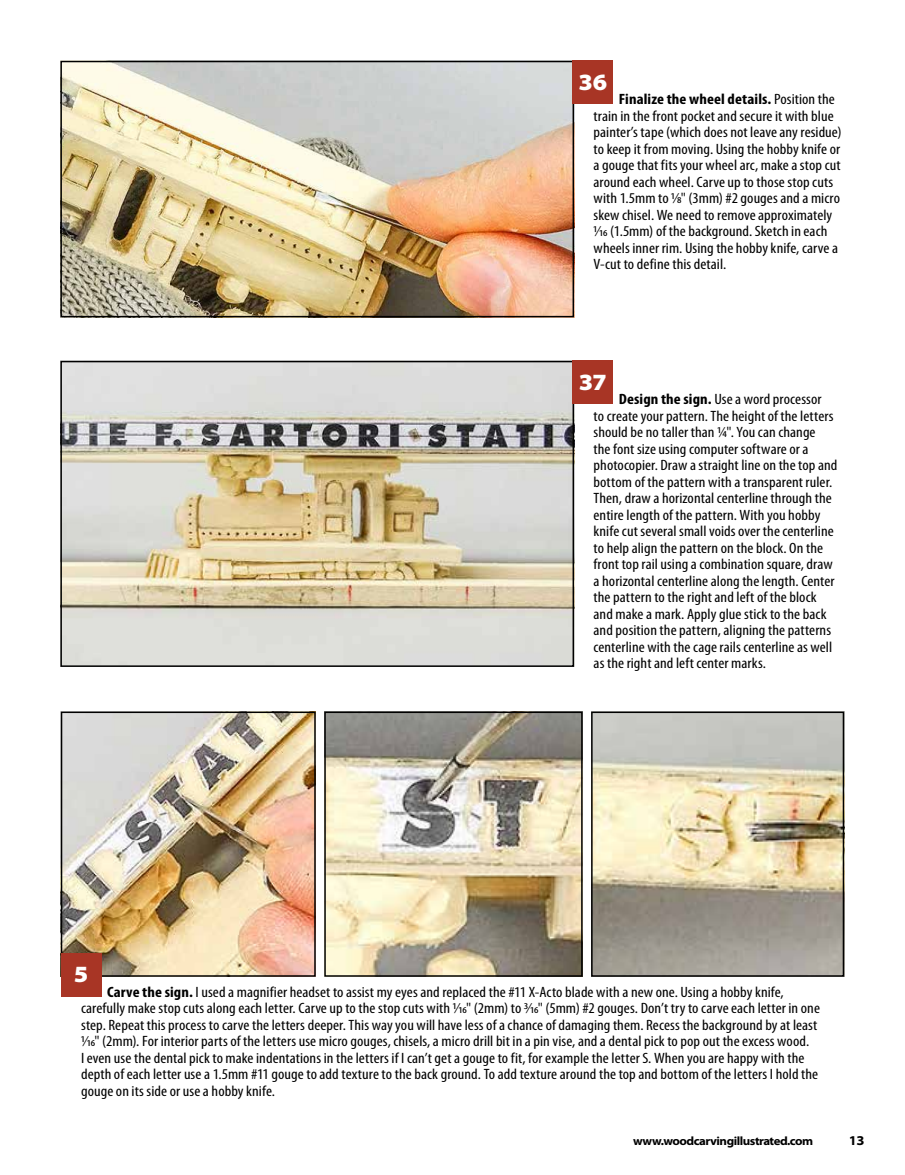
<style>
.page{position:relative;width:905px;height:1175px;background:#fff}
.page>*{position:absolute;margin:0;border:0;box-sizing:border-box;transform-origin:0 0}
.t1{font:900 semi-expanded 23.4px "Myriad Pro";color:#fff}
.t2{font:condensed 15px/16.5px "Myriad Pro";letter-spacing:.005em;color:#000;scale:1.1 1}
.t3{font:700 semi-expanded 13.5px "Myriad Pro";color:#000}
.t4{font:700 semi-expanded 12px "Myriad Pro";letter-spacing:-.04em;color:#000}
.s1{font-weight:700}
</style>
<div class="page">
<img style="left:64px;top:714px;width:249px;height:259px">
<div style="left:61px;top:711px;width:255px;height:265px;border:2px solid #000"></div>
<div style="left:61px;top:953px;width:40px;height:43px;background:#a83525"></div>
<img style="left:63px;top:64px;width:508px;height:250px">
<div style="left:60px;top:61px;width:514px;height:256px;border:2px solid #000"></div>
<div style="left:572px;top:61px;width:41px;height:43px;background:#a83525"></div>
<img style="left:63px;top:364px;width:508px;height:300px">
<div style="left:60px;top:361px;width:514px;height:306px;border:2px solid #000"></div>
<div style="left:572px;top:361px;width:41px;height:43px;background:#a83525"></div>
<img style="left:327px;top:714px;width:252px;height:259px">
<div style="left:324px;top:711px;width:258px;height:265px;border:2px solid #000"></div>
<img style="left:594px;top:714px;width:247px;height:259px">
<div style="left:591px;top:711px;width:253px;height:265px;border:2px solid #000"></div>
<h1 class="t1" style="left:578px;top:66px;width:30px">36</h1>
<p class="t2" style="left:593px;top:91px;width:227px;text-indent:25px"><span class="s1">Finalize the wheel details.</span> Position the train in the front pocket and secure it with blue painter’s tape (which does not leave any residue) to keep it from moving. Using the hobby knife or a gouge that fits your wheel arc, make a stop cut around each wheel. Carve up to those stop cuts with 1.5mm to 1/8" (3mm) #2 gouges and a micro skew chisel. We need to remove approximately 1/16 (1.5mm) of the background. Sketch in each wheels inner rim. Using the hobby knife, carve a V-cut to define this detail.</p>
<h1 class="t1" style="left:578px;top:366px;width:30px">37</h1>
<h1 class="t1" style="left:74px;top:958px;width:16px">5</h1>
<p class="t2" style="left:593px;top:391px;width:223px;text-indent:25px"><span class="s1">Design the sign.</span> Use a word processor<br>to create your pattern. The height of the letters should be no taller than ¼". You can change<br>the font size using computer software or a photocopier. Draw a straight line on the top and bottom of the pattern with a transparent ruler.<br>Then, draw a horizontal centerline through the entire length of the pattern. With you hobby knife cut several small voids over the centerline to help align the pattern on the block. On the front top rail using a combination square, draw a horizontal centerline along the length. Center the pattern to the right and left of the block and make a mark. Apply glue stick to the back and position the pattern, aligning the patterns centerline with the cage rails centerline as well as the right and left center marks.</p>
<p class="t2" style="left:81px;top:983px;width:673px;text-indent:26px"><span class="s1">Carve the sign.</span> I used a magnifier headset to assist my eyes and replaced the #11 X-Acto blade with a new one. Using a hobby knife, carefully make stop cuts along each letter. Carve up to the stop cuts with 1/16" (2mm) to 3/16" (5mm) #2 gouges. Don’t try to carve each letter in one step. Repeat this process to carve the letters deeper. This way you will have less of a chance of damaging them. Recess the background by at least 1/16" (2mm). For interior parts of the letters use micro gouges, chisels, a micro drill bit in a pin vise, and a dental pick to pop out the excess wood.<br>I even use the dental pick to make indentations in the letters if I can’t get a gouge to fit, for example the letter S. When you are happy with the depth of each letter use a 1.5mm #11 gouge to add texture to the back ground. To add texture around the top and bottom of the letters I hold the gouge on its side or use a hobby knife.</p>
<p class="t4" style="left:633px;top:1132px;width:181px">www.woodcarvingillustrated.com</p>
<p class="t3" style="left:848px;top:1131px;width:17px">13</p>
</div>
